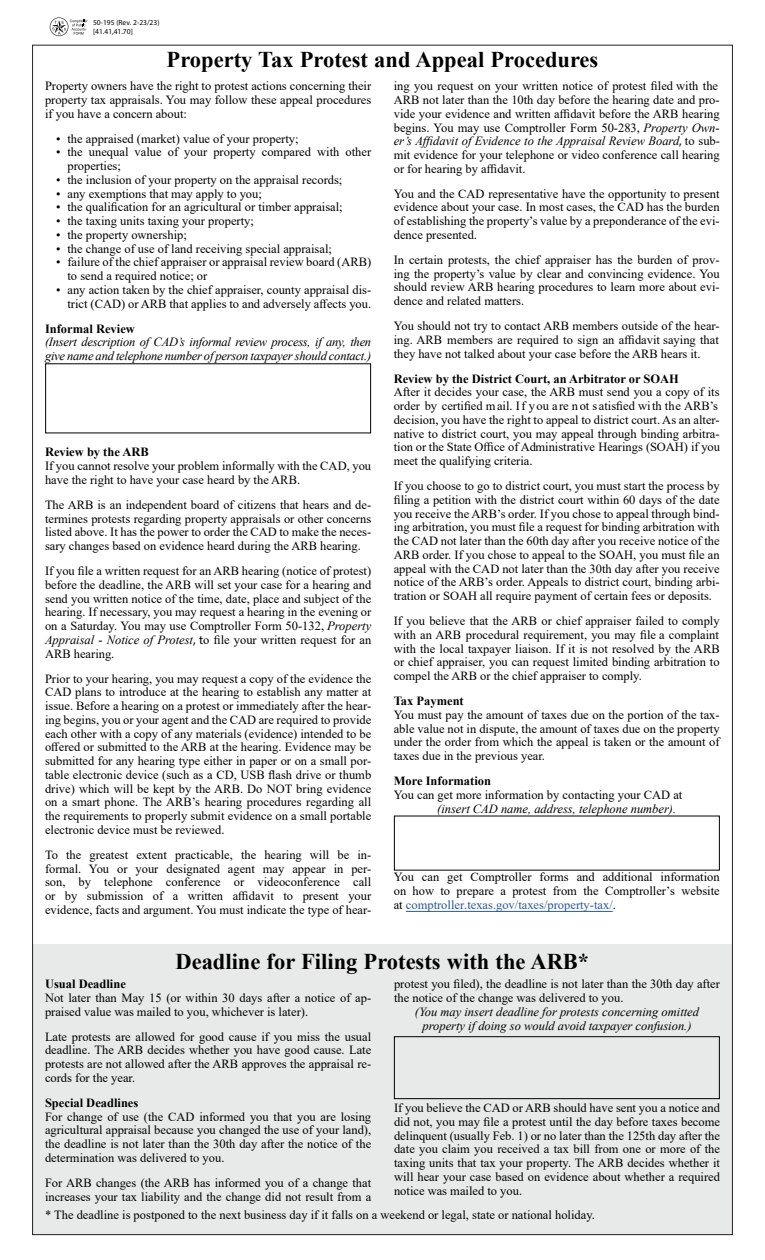
<style>
.page{position:relative;width:765px;height:1260px;background:#fff}
.page>*{position:absolute;margin:0;border:0;box-sizing:border-box;transform-origin:0 0}
.t1{font:700 22.5px "Times New Roman";color:#000}
.t2{font:12.5px/13.8px "Times New Roman";color:#000;text-align:justify}
.t3{font:italic 12.5px/13.8px "Times New Roman";color:#000;text-align:center}
.t4{font:700 12.5px "Times New Roman";color:#000}
.t5{font:italic 12.5px/13.8px "Times New Roman";letter-spacing:-.02em;color:#000}
.t6{font:7.5px/9.1px "Myriad Pro";color:#000}
.s1{font-style:italic}
.s2{font-family:"Myriad Pro"}
.s3{color:#285897}
</style>
<div class="page">
<div style="left:32px;top:945px;width:701px;height:290px;background:#e8e9e9"></div>
<hr style="left:406px;top:911px;width:207px;height:1px;background:#285897">
<svg style="left:50px;top:17px;width:38px;height:19px"></svg>
<div style="left:394px;top:1036px;width:326px;height:63px;border:1px solid #000"></div>
<p class="t6" style="left:93px;top:18px;width:68px">50-195 (Rev. 2-23/23) [41.41,41.70]</p>
<h1 class="t1" style="left:167px;top:44px;width:433px">Property Tax Protest and Appeal Procedures</h1>
<p class="t2" style="left:45px;top:79px;width:328px">Property owners have the right to protest actions concerning their property tax appraisals. You may follow these appeal procedures if you have a concern about:</p>
<p class="t2" style="left:56px;top:131px;width:244px">• the appraised (market) value of your property;</p>
<p class="t2" style="left:68px;top:145px;width:305px;text-indent:-11px">• the unequal value of your property compared with other properties;</p>
<p class="t2" style="left:56px;top:173px;width:288px">• the inclusion of your property on the appraisal records;</p>
<p class="t2" style="left:56px;top:186px;width:207px">• any exemptions that may apply to you;</p>
<p class="t2" style="left:56px;top:200px;width:288px">• the qualification for an agricultural or timber appraisal;</p>
<p class="t2" style="left:56px;top:214px;width:199px">• the taxing units taxing your property;</p>
<p class="t2" style="left:56px;top:228px;width:132px">• the property ownership;</p>
<p class="t2" style="left:56px;top:241px;width:277px">• the change of use of land receiving special appraisal;</p>
<p class="t2" style="left:68px;top:255px;width:305px;text-indent:-11px">• failure of the chief appraiser or appraisal review board (ARB) to send a required notice; or</p>
<p class="t2" style="left:56px;top:283px;width:316px;text-align:right">• any action taken by the chief appraiser, county appraisal dis&shy;trict (CAD) or ARB that applies to and adversely affects you.</p>
<p class="t4" style="left:45px;top:320px;width:91px">Informal Review</p>
<p class="t5" style="left:45px;top:335px;width:328px">(Insert description of CAD’s informal review process, if any, then give name and telephone number of person taxpayer should contact.)</p>
<p class="t2" style="left:394px;top:79px;width:328px;text-align:left">ing you request on your written notice of protest filed with the ARB not later than the 10th day before the hearing date and pro&shy;vide your evidence and written affidavit before the ARB hearing begins. You may use Comptroller Form 50-283, <span class="s1">Property Own&shy;er’s Affidavit of Evidence to the Appraisal Review Board</span><span class="s2">,</span> to sub&shy;mit evidence for your telephone or video conference call hearing or for hearing by affidavit.</p>
<p class="t2" style="left:394px;top:186px;width:327px">You and the CAD representative have the opportunity to present evidence about your case. In most cases, the CAD has the burden of establishing the property’s value by a preponderance of the evi&shy;dence presented.</p>
<p class="t2" style="left:394px;top:253px;width:327px">In certain protests, the chief appraiser has the burden of prov&shy;ing the property’s value by clear and convincing evidence. You should review ARB hearing procedures to learn more about evi&shy;dence and related matters.</p>
<p class="t2" style="left:394px;top:319px;width:327px">You should not try to contact ARB members outside of the hear&shy;ing. ARB members are required to sign an affidavit saying that they have not talked about your case before the ARB hears it.</p>
<p class="t4" style="left:394px;top:370px;width:287px">Review by the District Court, an Arbitrator or SOAH</p>
<p class="t2" style="left:394px;top:385px;width:328px;text-align:left">After it decides your case, the ARB must send you a copy of its order by certified mail. If you are not satisfied with the ARB’s decision, you have the right to appeal to district court. As an alter&shy;native to district court, you may appeal through binding arbitra&shy;tion or the State Office of Administrative Hearings (SOAH) if you meet the qualifying criteria.</p>
<p class="t2" style="left:394px;top:479px;width:327px">If you choose to go to district court, you must start the process by filing a petition with the district court within 60 days of the date you receive the ARB’s order. If you chose to appeal through bind&shy;ing arbitration, you must file a request for binding arbitration with the CAD not later than the 60th day after you receive notice of the ARB order. If you chose to appeal to the SOAH, you must file an appeal with the CAD not later than the 30th day after you receive notice of the ARB’s order. Appeals to district court, binding arbi&shy;tration or SOAH all require payment of certain fees or deposits.</p>
<p class="t2" style="left:394px;top:614px;width:327px">If you believe that the ARB or chief appraiser failed to comply with an ARB procedural requirement, you may file a complaint with the local taxpayer liaison. If it is not resolved by the ARB or chief appraiser, you can request limited binding arbitration to compel the ARB or the chief appraiser to comply.</p>
<p class="t4" style="left:394px;top:692px;width:72px">Tax Payment</p>
<p class="t2" style="left:394px;top:708px;width:327px">You must pay the amount of taxes due on the portion of the tax&shy;able value not in dispute, the amount of taxes due on the property under the order from which the appeal is taken or the amount of taxes due in the previous year.</p>
<p class="t4" style="left:394px;top:772px;width:99px">More Information</p>
<p class="t2" style="left:394px;top:788px;width:290px">You can get more information by contacting your CAD at</p>
<p class="t3" style="left:437px;top:801px;width:241px">(insert CAD name, address, telephone number).</p>
<p class="t4" style="left:45px;top:443px;width:105px">Review by the ARB</p>
<p class="t2" style="left:45px;top:459px;width:328px">If you cannot resolve your problem informally with the CAD, you have the right to have your case heard by the ARB.</p>
<p class="t2" style="left:45px;top:498px;width:328px">The ARB is an independent board of citizens that hears and de&shy;termines protests regarding property appraisals or other concerns listed above. It has the power to order the CAD to make the neces&shy;sary changes based on evidence heard during the ARB hearing.</p>
<p class="t2" style="left:45px;top:564px;width:328px">If you file a written request for an ARB hearing (notice of protest) before the deadline, the ARB will set your case for a hearing and send you written notice of the time, date, place and subject of the hearing. If necessary, you may request a hearing in the evening or on a Saturday. You may use Comptroller Form 50-132, <span class="s1">Property Appraisal - Notice of Protest</span><span class="s2">, t</span>o file your written request for an ARB hearing.</p>
<p class="t2" style="left:45px;top:671px;width:328px">Prior to your hearing, you may request a copy of the evidence the CAD plans to introduce at the hearing to establish any matter at issue. Before a hearing on a protest or immediately after the hear&shy;ing begins, you or your agent and the CAD are required to provide each other with a copy of any materials (evidence) intended to be offered or submitted to the ARB at the hearing. Evidence may be submitted for any hearing type either in paper or on a small por&shy;table electronic device (such as a CD, USB flash drive or thumb drive) which will be kept by the ARB. Do NOT bring evidence on a smart phone. The ARB’s hearing procedures regarding all the requirements to properly submit evidence on a small portable electronic device must be reviewed.</p>
<p class="t2" style="left:45px;top:848px;width:328px">To the greatest extent practicable, the hearing will be in&shy;formal. You or your designated agent may appear in per&shy;son, by telephone conference or videoconference call or by submission of a written affidavit to present your evidence, facts and argument. You must indicate the type of hear-</p>
<p class="t2" style="left:394px;top:870px;width:327px">You can get Comptroller forms and additional information on how to prepare a protest from the Comptroller’s website at <span class="s3">comptroller.texas.gov/taxes/property-tax/</span>.</p>
<h1 class="t1" style="left:175px;top:945px;width:415px">Deadline for Filing Protests with the ARB*</h1>
<p class="t4" style="left:45px;top:975px;width:82px">Usual Deadline</p>
<p class="t2" style="left:394px;top:977px;width:327px">protest you filed), the deadline is not later than the 30th day after the notice of the change was delivered to you.</p>
<p class="t3" style="left:415px;top:1004px;width:286px">(You may insert deadline for protests concerning omitted property if doing so would avoid taxpayer confusion.)</p>
<p class="t2" style="left:45px;top:990px;width:328px">Not later than May 15 (or within 30 days after a notice of ap&shy;praised value was mailed to you, whichever is later).</p>
<p class="t2" style="left:45px;top:1029px;width:328px">Late protests are allowed for good cause if you miss the usual deadline. The ARB decides whether you have good cause. Late protests are not allowed after the ARB approves the appraisal re&shy;cords for the year.</p>
<p class="t4" style="left:45px;top:1094px;width:95px">Special Deadlines</p>
<p class="t2" style="left:394px;top:1101px;width:327px">If you believe the CAD or ARB should have sent you a notice and did not, you may file a protest until the day before taxes become delinquent (usually Feb. 1) or no later than the 125th day after the date you claim you received a tax bill from one or more of the taxing units that tax your property. The ARB decides whether it will hear your case based on evidence about whether a required notice was mailed to you.</p>
<p class="t2" style="left:45px;top:1109px;width:328px">For change of use (the CAD informed you that you are losing agricultural appraisal because you changed the use of your land), the deadline is not later than the 30th day after the notice of the determination was delivered to you.</p>
<p class="t2" style="left:45px;top:1175px;width:328px">For ARB changes (the ARB has informed you of a change that increases your tax liability and the change did not result from a</p>
<p class="t2" style="left:45px;top:1208px;width:551px">* The deadline is postponed to the next business day if it falls on a weekend or legal, state or national holiday.</p>
</div>
